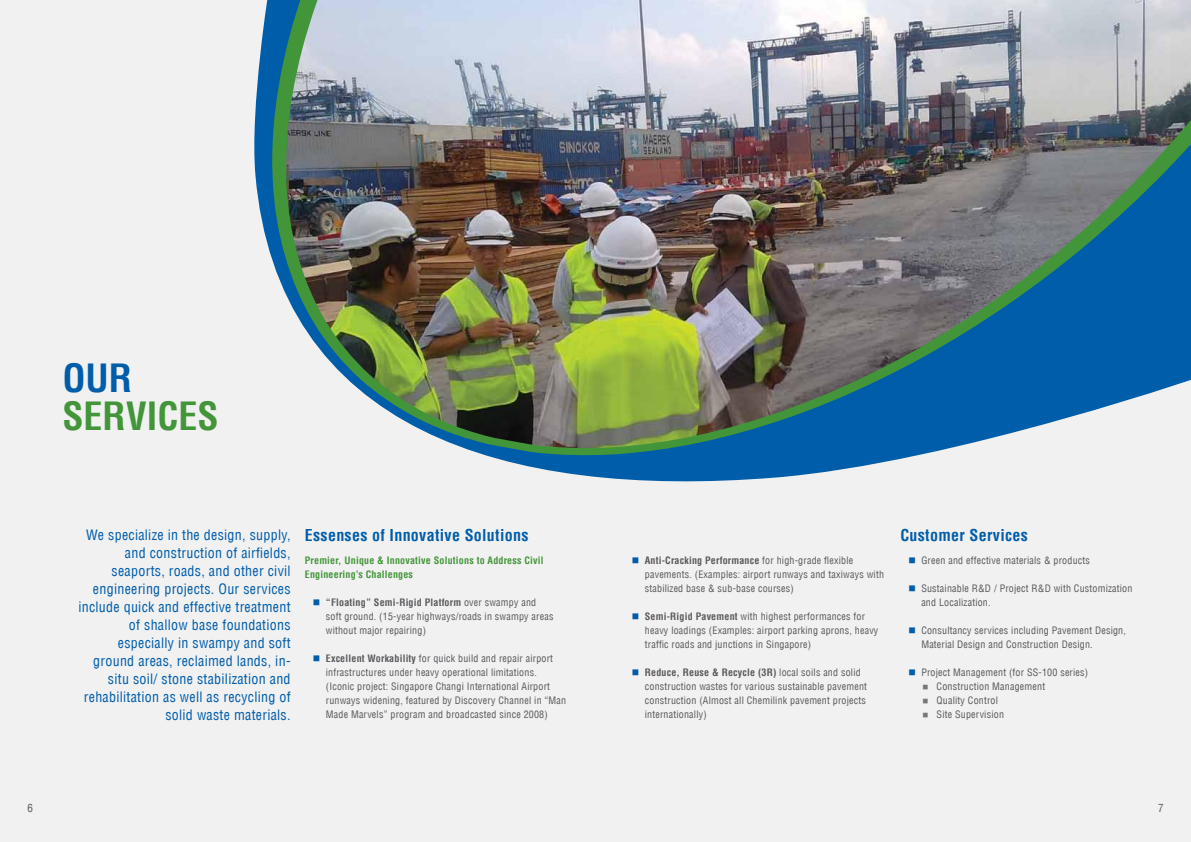
<style>
.page{position:relative;width:1191px;height:842px;background:#f1f1f2}
.page>*{position:absolute;margin:0;border:0;box-sizing:border-box;transform-origin:0 0}
.t1{font:700 condensed 38px "Helvetica LT";color:#439539}
.t2{font:700 condensed 38px "Helvetica LT";color:#005daa}
.t3{font:700 condensed 16px "Helvetica LT";letter-spacing:.02em;color:#005daa}
.t4{font:condensed 14px/18px "Helvetica LT";letter-spacing:.02em;color:#005daa;text-align:right}
.t5{font:condensed 11px "Helvetica LT";color:#58595b}
.t6{font:condensed 10px/14px "Helvetica LT";letter-spacing:.02em;color:#58595b}
.t7{font:700 condensed 10px/14px "Helvetica LT";letter-spacing:.02em;color:#439539}
.s1{color:#005daa}
.s2{font-weight:700}
.s3{color:#77787b}
</style>
<div class="page">
<svg style="left:254px;top:0;width:660px;height:482px"></svg>
<svg style="left:272px;top:0;width:674px;height:456px"></svg>
<img style="left:286px;top:0;width:905px;height:449px">
<h1 class="t2" style="left:62px;top:354px;width:71px">OUR</h1>
<h1 class="t1" style="left:62px;top:392px;width:158px">SERVICES</h1>
<p class="t4" style="left:78px;top:525px;width:214px">We specialize in the design, supply, and construction of airfields, seaports, roads, and other civil engineering projects. Our services include quick and effective treatment of shallow base foundations especially in swampy and soft ground areas, reclaimed lands, in&shy;situ soil/ stone stabilization and rehabilitation as well as recycling of solid waste materials.</p>
<h2 class="t3" style="left:305px;top:525px;width:225px">Essenses of Innovative Solutions</h2>
<h2 class="t3" style="left:900px;top:525px;width:129px">Customer Services</h2>
<p class="t7" style="left:305px;top:553px;width:240px">Premier, Unique &amp; Innovative Solutions to Address Civil<br>Engineering’s Challenges</p>
<p class="t6" style="left:326px;top:595px;width:229px;text-indent:-13px"><span class="s1">■</span> <span class="s2">“Floating” Semi-Rigid Platform</span> over swampy and soft ground. (15-year highways/roads in swampy areas without major repairing)</p>
<p class="t6" style="left:326px;top:651px;width:242px;text-indent:-13px"><span class="s1">■</span> <span class="s2">Excellent Workability</span> for quick build and repair airport infrastructures under heavy operational limitations. (Iconic project: Singapore Changi International Airport runways widening, featured by Discovery Channel in “Man Made Marvels” program and broadcasted since 2008)</p>
<p class="t6" style="left:645px;top:554px;width:241px;text-indent:-13px"><span class="s1">■</span> <span class="s2">Anti-Cracking Performance</span> for high-grade flexible pavements. (Examples: airport runways and taxiways with stabilized base &amp; sub-base courses)</p>
<p class="t6" style="left:645px;top:610px;width:235px;text-indent:-13px"><span class="s1">■</span> <span class="s2">Semi-Rigid Pavement</span> with highest performances for heavy loadings (Examples: airport parking aprons, heavy traffic roads and junctions in Singapore)</p>
<p class="t6" style="left:645px;top:666px;width:224px;text-indent:-13px"><span class="s1">■</span> <span class="s2">Reduce, Reuse &amp; Recycle (3R)</span> local soils and solid construction wastes for various sustainable pavement construction (Almost all Chemilink pavement projects internationally)</p>
<p class="t6" style="left:908px;top:554px;width:183px"><span class="s1">■</span> Green and effective materials &amp; products</p>
<p class="t6" style="left:921px;top:582px;width:213px;text-indent:-13px"><span class="s1">■</span> Sustainable R&amp;D / Project R&amp;D with Customization and Localization.</p>
<p class="t6" style="left:921px;top:624px;width:206px;text-indent:-13px"><span class="s1">■</span> Consultancy services including Pavement Design,<br>Material Design and Construction Design.</p>
<p class="t6" style="left:908px;top:666px;width:181px"><span class="s1">■</span> Project Management (for SS-100 series)</p>
<p class="t6" style="left:922px;top:680px;width:124px"><span class="s3">■</span> Construction Management</p>
<p class="t6" style="left:922px;top:694px;width:77px"><span class="s3">■</span> Quality Control</p>
<p class="t6" style="left:922px;top:708px;width:83px"><span class="s3">■</span> Site Supervision</p>
<p class="t5" style="left:27px;top:801px;width:7px">6</p>
<p class="t5" style="left:1158px;top:801px;width:7px">7</p>
</div>
